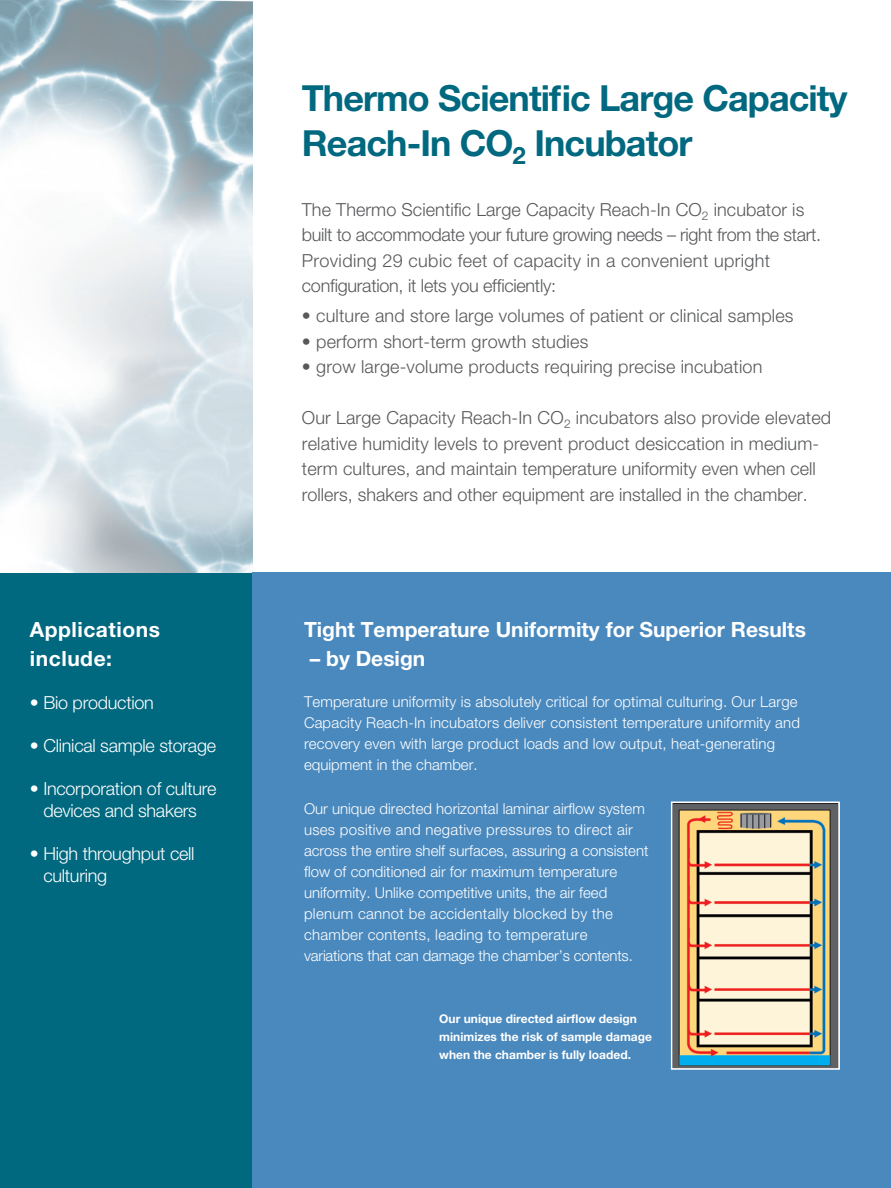
<style>
.page{position:relative;width:891px;height:1188px;background:#fff}
.page>*{position:absolute;margin:0;border:0;box-sizing:border-box;transform-origin:0 0}
.t1{font:700 36px/45px "Helvetica Neue LT Std";letter-spacing:-.025em;color:#00687f}
.product_head{font:700 21px "Helvetica Neue LT Std";color:#fff}
.product_head-2{font:700 21px/28.5px "Helvetica Neue LT Std";letter-spacing:.025em;color:#fff}
.t2{font:300 18px/25.5px "Helvetica Neue LT Std";letter-spacing:.01em;color:#57585a}
.t3{font:300 18px/21.6px "Helvetica Neue LT Std";letter-spacing:-.015em;color:#fff;text-align:center}
.TEXT8_10_45{font:300 15px/21px "Helvetica Neue LT Std";letter-spacing:.01em;color:#fff}
.t4{font:700 12px/18px "Helvetica Neue LT Std";color:#fff}
</style>
<div class="page">
<div style="left:0;top:18px;width:252px;height:1170px;background:#00687f"></div>
<img style="left:0;top:0;width:253px;height:572px">
<div style="left:252px;top:572px;width:639px;height:616px;background:#4a89be"></div>
<img style="left:674px;top:805px;width:163px;height:262px">
<div style="left:671px;top:802px;width:169px;height:268px;border:2px solid #fff"></div>
<p class="product_head-2" style="left:30px;top:615px;width:132px">Applications include:</p>
<p class="t3" style="left:30px;top:691px;width:125px">• Bio production</p>
<p class="t3" style="left:30px;top:734px;width:188px">• Clinical sample storage</p>
<p class="t3" style="left:30px;top:778px;width:188px">• Incorporation of culture devices and shakers</p>
<p class="t3" style="left:43px;top:842px;width:153px;text-align:left;text-indent:-13px">• High throughput cell culturing</p>
<p class="t1" style="left:302px;top:75px;width:547px">Thermo Scientific Large Capacity<br>Reach-In CO<sub>2</sub> Incubator</p>
<p class="t2" style="left:302px;top:196px;width:521px">The Thermo Scientific Large Capacity Reach-In CO<sub>2</sub> incubator is built to accommodate your future growing needs – right from the start.<br>Providing 29 cubic feet of capacity in a convenient upright configuration, it lets you efficiently:</p>
<p class="t2" style="left:302px;top:303px;width:493px">• culture and store large volumes of patient or clinical samples</p>
<p class="t2" style="left:302px;top:328px;width:288px">• perform short-term growth studies</p>
<p class="t2" style="left:302px;top:354px;width:462px">• grow large-volume products requiring precise incubation</p>
<p class="t2" style="left:302px;top:405px;width:531px">Our Large Capacity Reach-In CO<sub>2</sub> incubators also provide elevated relative humidity levels to prevent product desiccation in medium&shy;term cultures, and maintain temperature uniformity even when cell rollers, shakers and other equipment are installed in the chamber.</p>
<p class="product_head" style="left:304px;top:617px;width:503px">Tight Temperature Uniformity for Superior Results</p>
<p class="product_head" style="left:310px;top:645px;width:117px">– by Design</p>
<p class="TEXT8_10_45" style="left:304px;top:691px;width:498px">Temperature uniformity is absolutely critical for optimal culturing. Our Large Capacity Reach-In incubators deliver consistent temperature uniformity and recovery even with large product loads and low output, heat-generating equipment in the chamber.</p>
<p class="TEXT8_10_45" style="left:304px;top:798px;width:346px">Our unique directed horizontal laminar airflow system uses positive and negative pressures to direct air across the entire shelf surfaces, assuring a consistent flow of conditioned air for maximum temperature uniformity. Unlike competitive units, the air feed plenum cannot be accidentally blocked by the chamber contents, leading to temperature variations that can damage the chamber’s contents.</p>
<p class="t4" style="left:439px;top:1009px;width:214px">Our unique directed airflow design minimizes the risk of sample damage when the chamber is fully loaded.</p>
</div>
